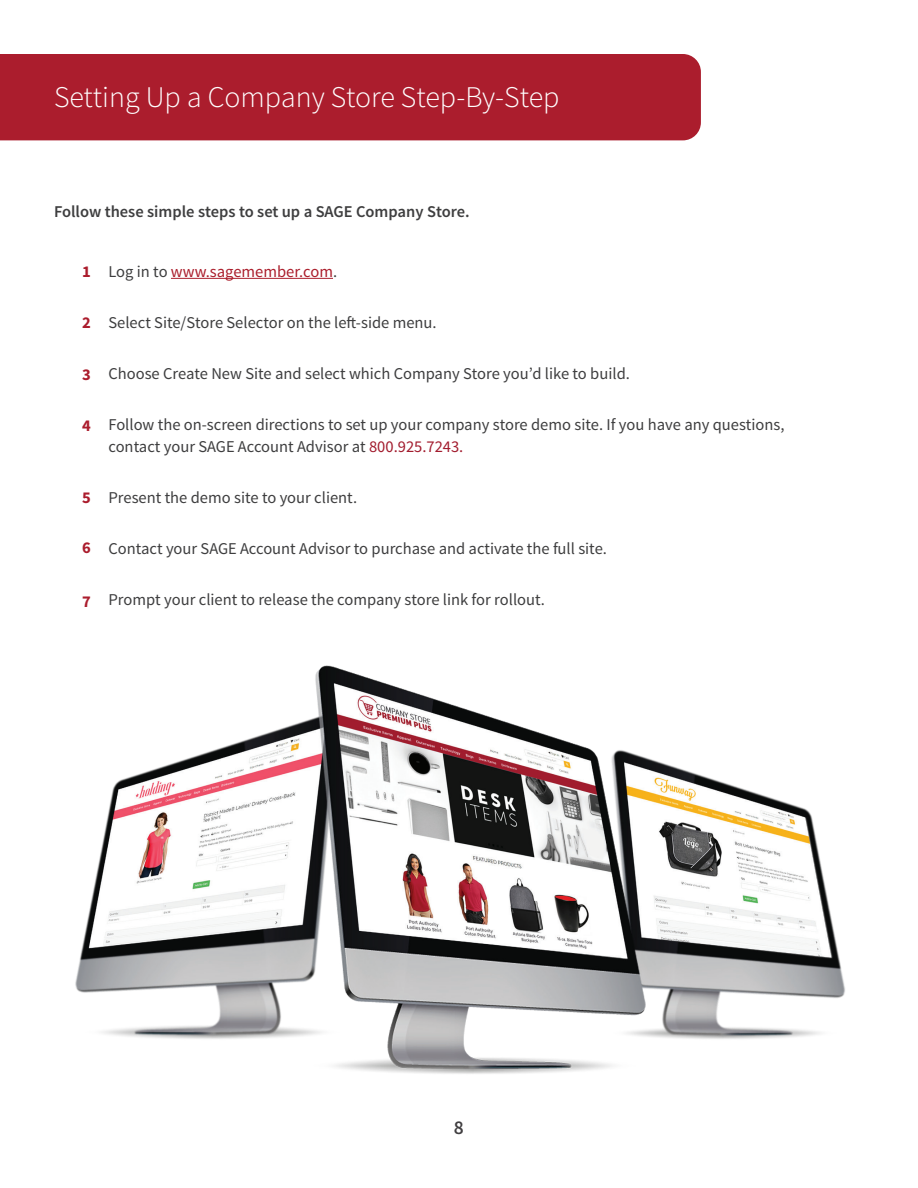
<style>
.page{position:relative;width:918px;height:1188px;background:#fff}
.page>*{position:absolute;margin:0;border:0;box-sizing:border-box;transform-origin:0 0}
.t1{font:300 30px "Source Sans Pro";color:#fff}
.t2{font:600 19.5px "Source Sans Pro";color:#413f41}
.t3{font:16.5px/22.5px "Source Sans Pro";color:#3e3e3f}
.t4{font:600 16.5px "Source Sans Pro";color:#3e3e3f}
.t5{font:16.5px "Source Sans Pro";color:#ab1e2c}
.t6{font:700 16.5px "Source Sans Pro";color:#ab1d2d}
.s1{color:#3e3e3f}
.s2{color:#a21c2e}
</style>
<div class="page">
<div style="left:0;top:54px;width:701px;height:86px;background:#ab1d2d"></div>
<hr style="left:171px;top:278px;width:162px;height:1px;background:#ab1e2c">
<img style="left:75px;top:665px;width:770px;height:409px">
<h1 class="t1" style="left:54px;top:79px;width:507px">Setting Up a Company Store Step-By-Step</h1>
<p class="t4" style="left:54px;top:201px;width:417px">Follow these simple steps to set up a SAGE Company Store.</p>
<p class="t6" style="left:82px;top:261px;width:10px">1</p>
<p class="t6" style="left:82px;top:312px;width:10px">2</p>
<p class="t6" style="left:82px;top:364px;width:10px">3</p>
<p class="t6" style="left:82px;top:414px;width:10px">4</p>
<p class="t6" style="left:82px;top:487px;width:10px">5</p>
<p class="t6" style="left:82px;top:537px;width:10px">6</p>
<p class="t6" style="left:82px;top:591px;width:10px">7</p>
<p class="t5" style="left:109px;top:261px;width:230px"><span class="s1">Log in to</span> www.sagemember.com<span class="s1">.</span></p>
<p class="t3" style="left:109px;top:311px;width:330px">Select Site/Store Selector on the left-side menu.</p>
<p class="t3" style="left:109px;top:362px;width:523px">Choose Create New Site and select which Company Store you’d like to build.</p>
<p class="t3" style="left:109px;top:413px;width:678px">Follow the on-screen directions to set up your company store demo site. If you have any questions, contact your SAGE Account Advisor at <span class="s2">800.925.7243.</span></p>
<p class="t3" style="left:109px;top:487px;width:250px">Present the demo site to your client.</p>
<p class="t3" style="left:109px;top:538px;width:500px">Contact your SAGE Account Advisor to purchase and activate the full site.</p>
<p class="t3" style="left:109px;top:589px;width:438px">Prompt your client to release the company store link for rollout.</p>
<p class="t2" style="left:454px;top:1115px;width:12px">8</p>
</div>
